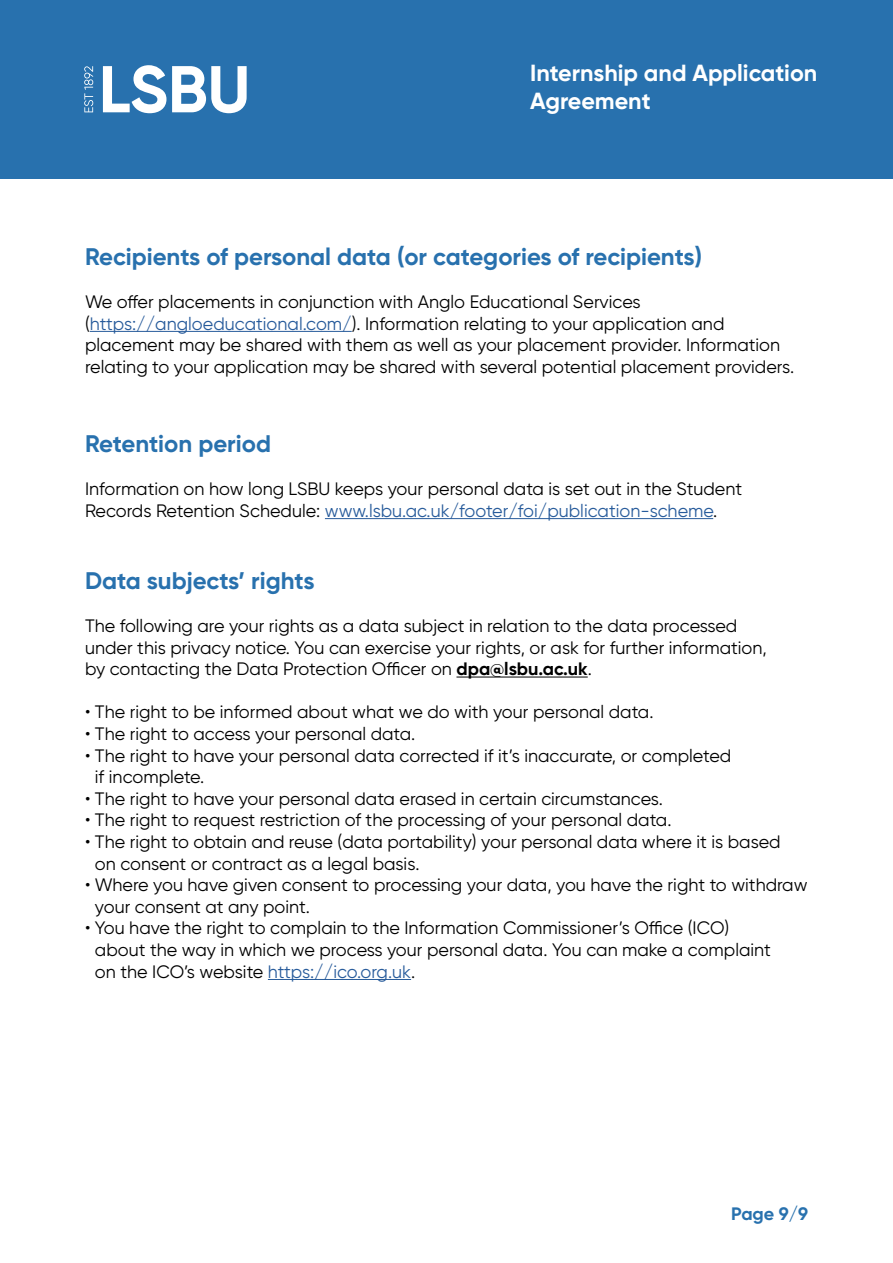
<style>
.page{position:relative;width:893px;height:1263px;background:#fff}
.page>*{position:absolute;margin:0;border:0;box-sizing:border-box;transform-origin:0 0}
.t1{font:700 24px "Gilroy";color:#2871ae}
.t2{font:700 23.25px/27.9px "Gilroy";color:#fff}
.t3{font:18px/21.6px "Gilroy";color:#000}
.t4{font:700 18px "Gilroy";color:#2871ae}
.s1{color:#275b9b}
.s2{font-weight:700}
</style>
<div class="page">
<hr style="left:90px;top:331px;width:262px;height:1px;background:#275b9b">
<hr style="left:325px;top:518px;width:388px;height:1px;background:#275b9b">
<hr style="left:456px;top:677px;width:132px;height:1px;background:#000">
<hr style="left:268px;top:979px;width:143px;height:1px;background:#275b9b">
<div style="left:0;top:0;width:893px;height:179px;background:#2871ae"></div>
<svg style="left:84px;top:66px;width:9px;height:46px"></svg>
<svg style="left:103px;top:65px;width:63px;height:48px"></svg>
<svg style="left:172px;top:66px;width:75px;height:47px"></svg>
<p class="t2" style="left:530px;top:59px;width:289px">Internship and Application<br>Agreement</p>
<h1 class="t1" style="left:85px;top:241px;width:619px">Recipients of personal data (or categories of recipients)</h1>
<p class="t3" style="left:85px;top:291px;width:711px">We offer placements in conjunction with Anglo Educational Services (<span class="s1">https://angloeducational.com/</span>). Information relating to your application and placement may be shared with them as well as your placement provider. Information relating to your application may be shared with several potential placement providers.</p>
<h1 class="t1" style="left:85px;top:429px;width:187px">Retention period</h1>
<p class="t3" style="left:85px;top:478px;width:659px">Information on how long LSBU keeps your personal data is set out in the Student<br>Records Retention Schedule: <span class="s1">www.lsbu.ac.uk/footer/foi/publication-scheme</span>.</p>
<h1 class="t1" style="left:85px;top:565px;width:231px">Data subjects’ rights</h1>
<p class="t3" style="left:85px;top:615px;width:683px">The following are your rights as a data subject in relation to the data processed under this privacy notice. You can exercise your rights, or ask for further information, by contacting the Data Protection Officer on <span class="s2">dpa@lsbu.ac.uk</span>.</p>
<p class="t3" style="left:85px;top:701px;width:570px">• The right to be informed about what we do with your personal data.</p>
<p class="t3" style="left:85px;top:723px;width:332px">• The right to access your personal data.</p>
<p class="t3" style="left:95px;top:744px;width:638px;text-indent:-10px">• The right to have your personal data corrected if it’s inaccurate, or completed if incomplete.</p>
<p class="t3" style="left:85px;top:787px;width:579px">• The right to have your personal data erased in certain circumstances.</p>
<p class="t3" style="left:85px;top:809px;width:588px">• The right to request restriction of the processing of your personal data.</p>
<p class="t3" style="left:95px;top:831px;width:687px;text-indent:-10px">• The right to obtain and reuse (data portability) your personal data where it is based on consent or contract as a legal basis.</p>
<p class="t3" style="left:95px;top:874px;width:714px;text-indent:-10px">• Where you have given consent to processing your data, you have the right to withdraw your consent at any point.</p>
<p class="t3" style="left:95px;top:917px;width:678px;text-indent:-10px">• You have the right to complain to the Information Commissioner’s Office (ICO) about the way in which we process your personal data. You can make a complaint on the ICO’s website <span class="s1">https://ico.org.uk</span>.</p>
<p class="t4" style="left:731px;top:1202px;width:78px">Page 9/9</p>
</div>
